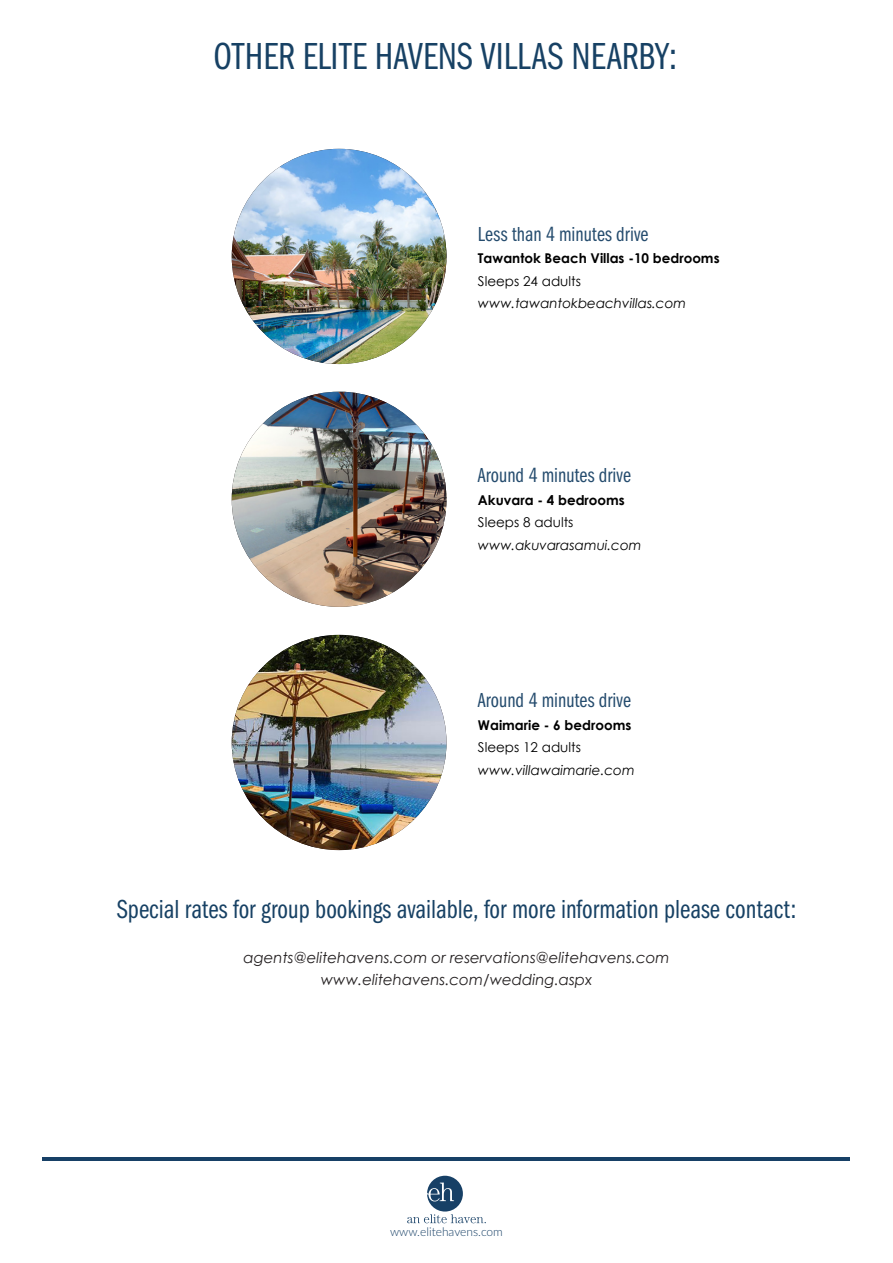
<style>
.page{position:relative;width:893px;height:1263px;background:#fff}
.page>*{position:absolute;margin:0;border:0;box-sizing:border-box;transform-origin:0 0}
.t1{font:39px "Franklin Gothic URW Com Boo";color:#174164}
.t2{font:27px "Franklin Gothic URW Com Boo";color:#174164}
.t3{font:21px "Franklin Gothic URW Com Boo";color:#254c6e}
.t4{font:italic 15px "Century Gothic";color:#231f20}
.t5{font:italic 13.5px "Century Gothic";color:#000}
.t6{font:700 13.5px "Century Gothic";color:#000}
.t7{font:13.5px "Century Gothic";color:#000}
.t8{font:300 12px "Lato";color:#174066}
</style>
<div class="page">
<hr style="left:43px;top:1157px;width:807px;height:3px;background:#174066">
<svg style="left:407px;top:1176px;width:79px;height:47px"></svg>
<img style="left:232px;top:149px;width:214px;height:215px;border-radius:107px">
<img style="left:232px;top:635px;width:214px;height:215px;border-radius:107px">
<img style="left:232px;top:392px;width:214px;height:215px;border-radius:107px">
<p class="t1" style="left:213px;top:34px;width:465px">OTHER ELITE HAVENS VILLAS NEARBY:</p>
<p class="t3" style="left:478px;top:222px;width:172px">Less than 4 minutes drive</p>
<p class="t6" style="left:478px;top:248px;width:243px">Tawantok Beach Villas -10 bedrooms</p>
<p class="t7" style="left:478px;top:272px;width:105px">Sleeps 24 adults</p>
<p class="t5" style="left:478px;top:294px;width:210px">www.tawantokbeachvillas.com</p>
<p class="t3" style="left:478px;top:464px;width:154px">Around 4 minutes drive</p>
<p class="t6" style="left:478px;top:490px;width:148px">Akuvara - 4 bedrooms</p>
<p class="t7" style="left:478px;top:513px;width:97px">Sleeps 8 adults</p>
<p class="t5" style="left:478px;top:536px;width:165px">www.akuvarasamui.com</p>
<p class="t3" style="left:478px;top:689px;width:154px">Around 4 minutes drive</p>
<p class="t6" style="left:478px;top:715px;width:155px">Waimarie - 6 bedrooms</p>
<p class="t7" style="left:478px;top:738px;width:105px">Sleeps 12 adults</p>
<p class="t5" style="left:478px;top:761px;width:158px">www.villawaimarie.com</p>
<p class="t2" style="left:117px;top:894px;width:681px">Special rates for group bookings available, for more information please contact:</p>
<p class="t4" style="left:244px;top:947px;width:428px">agents@elitehavens.com or reservations@elitehavens.com</p>
<p class="t4" style="left:321px;top:969px;width:273px">www.elitehavens.com/wedding.aspx</p>
<p class="t8" style="left:390px;top:1223px;width:114px">www.elitehavens.com</p>
</div>
